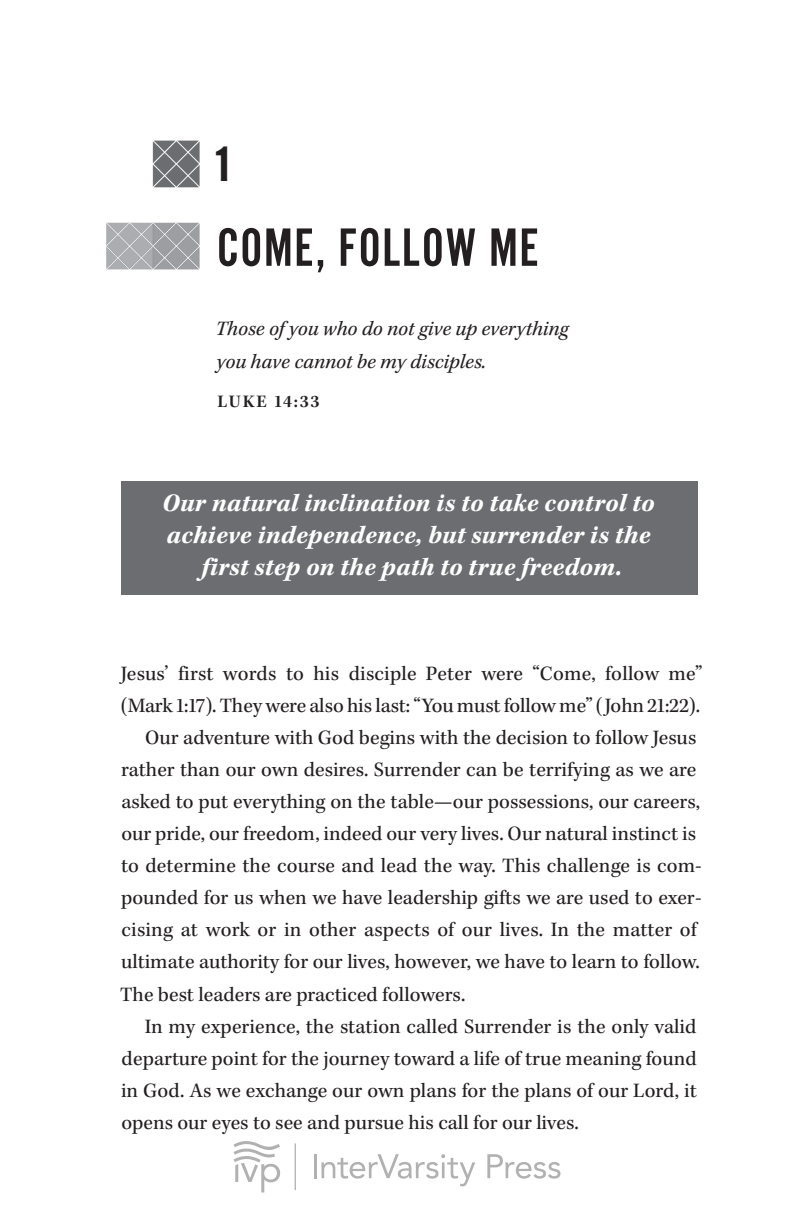
<style>
.page{position:relative;width:794px;height:1225px;background:#fff}
.page>*{position:absolute;margin:0;border:0;box-sizing:border-box;transform-origin:0 0}
.t1{font:56px "Alternate Got No 2 D";letter-spacing:.025em;color:#231f20}
.t2{font:600 48px "Alternate Gothic ATF";color:#231f20}
.t3{font:italic 700 26px/32px "Kepler Std";letter-spacing:.01em;color:#fff;text-align:center}
.t4{font:21px "Kepler Std";color:#231f20}
.t5{font:italic 21px/33px "Kepler Std";color:#231f20}
.t6{font:600 18px "Kepler Std";letter-spacing:.1em;color:#231f20}
</style>
<div class="page">
<img style="left:106px;top:140px;width:94px;height:130px">
<div style="left:121px;top:481px;width:576px;height:113px;background:#6c6d70"></div>
<svg style="left:233px;top:1141px;width:47px;height:51px"></svg>
<hr style="left:294px;top:1144px;width:2px;height:45px;background:#231f20">
<hr style="left:314px;top:1154px;width:2px;height:24px;background:#231f20">
<svg style="left:321px;top:1154px;width:154px;height:32px"></svg>
<svg style="left:487px;top:1154px;width:73px;height:24px"></svg>
<h2 class="t2" style="left:215px;top:133px;width:16px">1</h2>
<h1 class="t1" style="left:217px;top:218px;width:323px">COME, FOLLOW ME</h1>
<p class="t5" style="left:215px;top:313px;width:354px">Those of you who do not give up everything you have cannot be my disciples.</p>
<p class="t6" style="left:217px;top:391px;width:104px">LUKE 14:33</p>
<p class="t3" style="left:162px;top:488px;width:494px">Our natural inclination is to take control to achieve independence, but surrender is the first step on the path to true freedom.</p>
<p class="t4" style="left:121px;top:661px;width:583px">Jesus’ first words to his disciple Peter were “Come, follow me”</p>
<p class="t4" style="left:121px;top:693px;width:580px">(Mark 1:17). They were also his last: “You must follow me” (John 21:22).</p>
<p class="t4" style="left:145px;top:725px;width:552px">Our adventure with God begins with the decision to follow Jesus</p>
<p class="t4" style="left:121px;top:757px;width:576px">rather than our own desires. Surrender can be terrifying as we are</p>
<p class="t4" style="left:121px;top:789px;width:580px">asked to put everything on the table—our possessions, our careers,</p>
<p class="t4" style="left:121px;top:821px;width:576px">our pride, our freedom, indeed our very lives. Our natural instinct is</p>
<p class="t4" style="left:121px;top:854px;width:582px">to determine the course and lead the way. This challenge is com-</p>
<p class="t4" style="left:121px;top:886px;width:582px">pounded for us when we have leadership gifts we are used to exer-</p>
<p class="t4" style="left:121px;top:918px;width:576px">cising at work or in other aspects of our lives. In the matter of</p>
<p class="t4" style="left:121px;top:950px;width:580px">ultimate authority for our lives, however, we have to learn to follow.</p>
<p class="t4" style="left:120px;top:982px;width:346px">The best leaders are practiced followers.</p>
<p class="t4" style="left:145px;top:1014px;width:553px">In my experience, the station called Surrender is the only valid</p>
<p class="t4" style="left:122px;top:1046px;width:576px">departure point for the journey toward a life of true meaning found</p>
<p class="t4" style="left:121px;top:1078px;width:577px">in God. As we exchange our own plans for the plans of our Lord, it</p>
<p class="t4" style="left:121px;top:1110px;width:459px">opens our eyes to see and pursue his call for our lives.</p>
</div>
